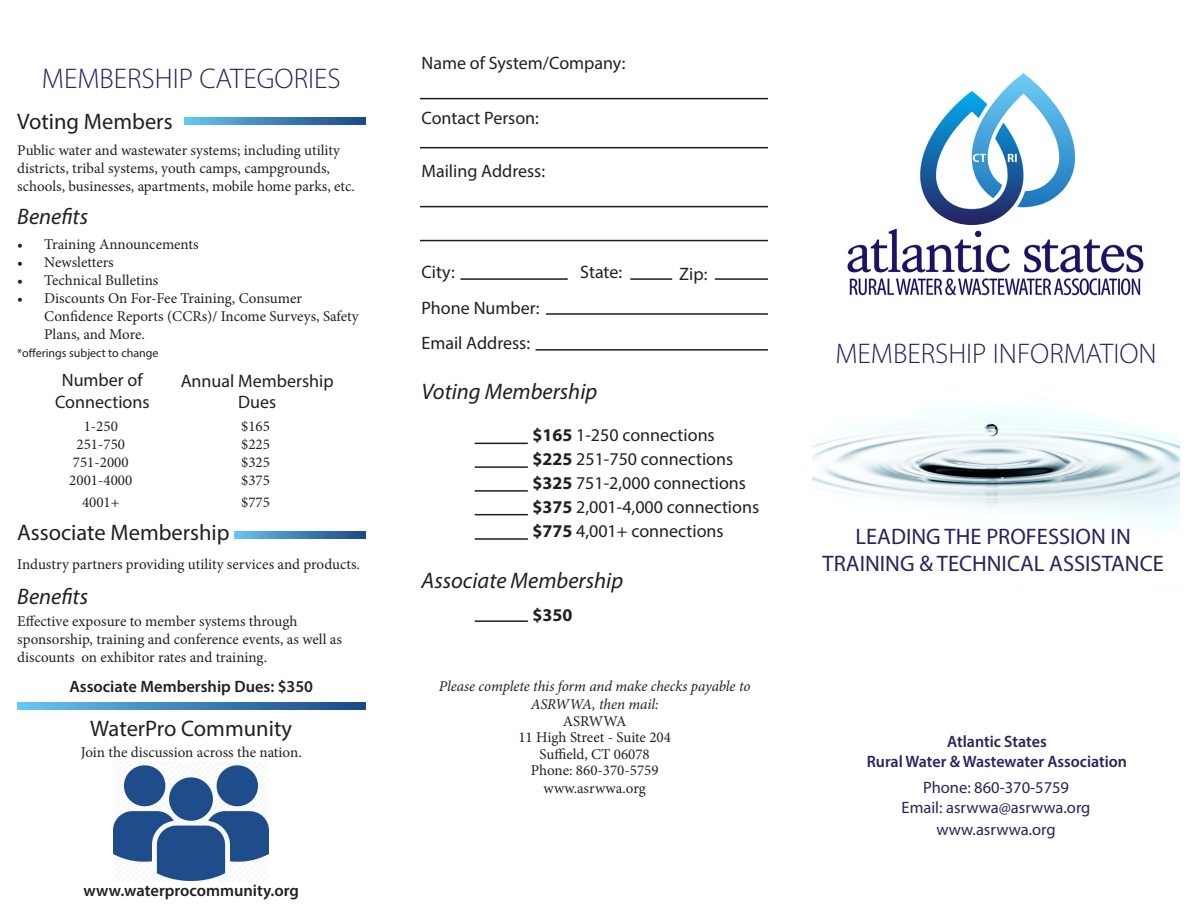
<style>
.page{position:relative;width:1188px;height:918px;background:#fff}
.page>*{position:absolute;margin:0;border:0;box-sizing:border-box;transform-origin:0 0}
.t1{font:300 28.5px "Myriad Pro";color:#27235f}
.t2{font:italic 22.5px "Myriad Pro";color:#231f20}
.t3{font:22.5px/27px "Myriad Pro";color:#27235e;text-align:center}
.t4{font:22.5px "Myriad Pro";color:#231f20}
.t5{font:18px/21.6px "Myriad Pro";color:#231f20;text-align:center}
.t6{font:700 18px "Myriad Pro";color:#231f20}
.t7{font:16.5px "Myriad Pro";color:#27235f}
.t8{font:600 16.5px "Myriad Pro";color:#231f20}
.t9{font:600 16.5px "Myriad Pro";color:#27235f}
.t10{font:15px/18px "Minion Pro";color:#231f20}
.t11{font:italic 15px/18px "Minion Pro";letter-spacing:-.005em;color:#231f20;text-align:center}
.t12{font:12px "Myriad Pro";color:#231f20}
.s1{font-weight:700}
</style>
<div class="page">
<img style="left:812px;top:410px;width:368px;height:112px">
<img style="left:847px;top:73px;width:297px;height:223px">
<svg style="left:185px;top:118px;width:180px;height:7px"></svg>
<svg style="left:234px;top:532px;width:131px;height:7px"></svg>
<svg style="left:17px;top:703px;width:348px;height:7px;background:#3f84b8"></svg>
<hr style="left:420px;top:98px;width:348px;height:1px;background:#201d1e">
<hr style="left:420px;top:147px;width:348px;height:1px;background:#201d1e">
<hr style="left:420px;top:206px;width:348px;height:1px;background:#201d1e">
<hr style="left:420px;top:240px;width:348px;height:1px;background:#201d1e">
<hr style="left:460px;top:278px;width:108px;height:2px;background:#201d1e">
<hr style="left:630px;top:278px;width:42px;height:2px;background:#201d1e">
<hr style="left:715px;top:278px;width:53px;height:2px;background:#201d1e">
<hr style="left:546px;top:313px;width:222px;height:2px;background:#201d1e">
<hr style="left:536px;top:349px;width:232px;height:2px;background:#201d1e">
<hr style="left:475px;top:443px;width:53px;height:1px;background:#201d1e">
<hr style="left:475px;top:466px;width:53px;height:2px;background:#201d1e">
<hr style="left:475px;top:490px;width:53px;height:2px;background:#201d1e">
<hr style="left:475px;top:514px;width:53px;height:1px;background:#201d1e">
<hr style="left:475px;top:538px;width:53px;height:2px;background:#201d1e">
<hr style="left:475px;top:620px;width:53px;height:2px;background:#201d1e">
<img style="left:114px;top:761px;width:155px;height:121px">
<p class="t1" style="left:42px;top:62px;width:300px">MEMBERSHIP CATEGORIES</p>
<p class="t4" style="left:17px;top:108px;width:157px">Voting Members</p>
<p class="t10" style="left:17px;top:141px;width:339px">Public water and wastewater systems; including utility districts, tribal systems, youth camps, campgrounds, schools, businesses, apartments, mobile home parks, etc.</p>
<p class="t2" style="left:17px;top:203px;width:72px">Benefits</p>
<p class="t10" style="left:17px;top:236px;width:183px">• Training Announcements</p>
<p class="t10" style="left:17px;top:254px;width:98px">• Newsletters</p>
<p class="t10" style="left:17px;top:272px;width:143px">• Technical Bulletins</p>
<p class="t10" style="left:44px;top:290px;width:316px;text-indent:-27px">• Discounts On For-Fee Training, Consumer<br>Confidence Reports (CCRs)/ Income Surveys, Safety<br>Plans, and More.</p>
<p class="t5" style="left:55px;top:369px;width:96px">Number of<br>Connections</p>
<p class="t5" style="left:181px;top:369px;width:154px">Annual Membership<br>Dues</p>
<p class="t10" style="left:84px;top:417px;width:36px">1-250</p>
<p class="t10" style="left:77px;top:435px;width:50px">251-750</p>
<p class="t10" style="left:73px;top:453px;width:57px">751-2000</p>
<p class="t10" style="left:69px;top:471px;width:64px">2001-4000</p>
<p class="t10" style="left:82px;top:493px;width:39px">4001+</p>
<p class="t12" style="left:17px;top:345px;width:143px">*offerings subject to change</p>
<p class="t10" style="left:241px;top:417px;width:30px">$165</p>
<p class="t10" style="left:241px;top:435px;width:30px">$225</p>
<p class="t10" style="left:241px;top:453px;width:30px">$325</p>
<p class="t10" style="left:241px;top:471px;width:30px">$375</p>
<p class="t10" style="left:241px;top:493px;width:30px">$775</p>
<p class="t4" style="left:17px;top:519px;width:214px">Associate Membership</p>
<p class="t10" style="left:17px;top:555px;width:344px">Industry partners providing utility services and products.</p>
<p class="t2" style="left:17px;top:583px;width:72px">Benefits</p>
<p class="t10" style="left:17px;top:612px;width:326px">Effective exposure to member systems through sponsorship, training and conference events, as well as discounts on exhibitor rates and training.</p>
<p class="t8" style="left:69px;top:676px;width:245px">Associate Membership Dues: $350</p>
<p class="t4" style="left:90px;top:714px;width:203px">WaterPro Community</p>
<p class="t10" style="left:81px;top:743px;width:222px">Join the discussion across the nation.</p>
<p class="t8" style="left:84px;top:880px;width:217px">www.waterprocommunity.org</p>
<p class="t5" style="left:422px;top:52px;width:206px">Name of System/Company:</p>
<p class="t5" style="left:422px;top:107px;width:119px">Contact Person:</p>
<p class="t5" style="left:422px;top:160px;width:125px">Mailing Address:</p>
<p class="t5" style="left:422px;top:261px;width:35px">City:</p>
<p class="t5" style="left:580px;top:261px;width:43px">State:</p>
<p class="t5" style="left:679px;top:263px;width:30px">Zip:</p>
<p class="t5" style="left:422px;top:297px;width:119px">Phone Number:</p>
<p class="t5" style="left:422px;top:332px;width:110px">Email Address:</p>
<p class="t2" style="left:422px;top:377px;width:177px">Voting Membership</p>
<p class="t5" style="left:532px;top:424px;width:184px"><span class="s1">$165</span> 1-250 connections</p>
<p class="t5" style="left:532px;top:448px;width:202px"><span class="s1">$225</span> 251-750 connections</p>
<p class="t5" style="left:532px;top:472px;width:215px"><span class="s1">$325</span> 751-2,000 connections</p>
<p class="t5" style="left:532px;top:496px;width:228px"><span class="s1">$375</span> 2,001-4,000 connections</p>
<p class="t5" style="left:532px;top:520px;width:193px"><span class="s1">$775</span> 4,001+ connections</p>
<p class="t2" style="left:422px;top:567px;width:203px">Associate Membership</p>
<p class="t6" style="left:532px;top:603px;width:41px">$350</p>
<p class="t11" style="left:439px;top:677px;width:313px">Please complete this form and make checks payable to<br>ASRWWA, then mail:</p>
<p class="t10" style="left:563px;top:712px;width:65px">ASRWWA</p>
<p class="t10" style="left:518px;top:728px;width:154px">11 High Street - Suite 204</p>
<p class="t10" style="left:540px;top:745px;width:112px">Suffield, CT 06078</p>
<p class="t10" style="left:531px;top:761px;width:129px">Phone: 860-370-5759</p>
<p class="t10" style="left:544px;top:779px;width:104px">www.asrwwa.org</p>
<p class="t1" style="left:835px;top:336px;width:323px">MEMBERSHIP INFORMATION</p>
<p class="t3" style="left:823px;top:522px;width:343px">LEADING THE PROFESSION IN<br>TRAINING &amp; TECHNICAL ASSISTANCE</p>
<p class="t9" style="left:947px;top:731px;width:101px">Atlantic States</p>
<p class="t9" style="left:867px;top:751px;width:262px">Rural Water &amp; Wastewater Association</p>
<p class="t7" style="left:923px;top:778px;width:148px">Phone: 860-370-5759</p>
<p class="t7" style="left:902px;top:797px;width:190px">Email: asrwwa@asrwwa.org</p>
<p class="t7" style="left:936px;top:819px;width:121px">www.asrwwa.org</p>
</div>
